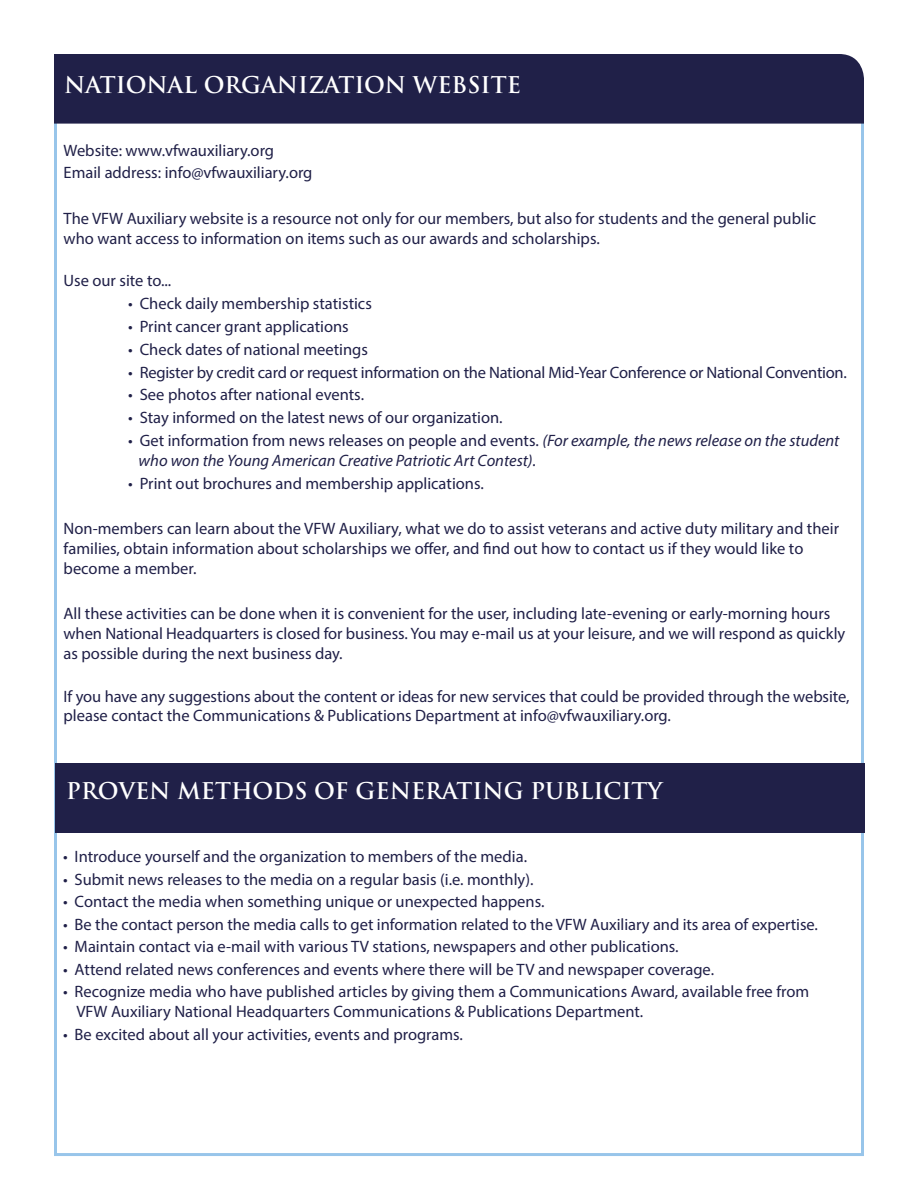
<style>
.page{position:relative;width:918px;height:1188px;background:#fff}
.page>*{position:absolute;margin:0;border:0;box-sizing:border-box;transform-origin:0 0}
.t1{font:700 22.5px "Trajan Pro";color:#fff}
.t2{font:16.5px/19.8px "Myriad Pro";color:#202048}
.t3{font:italic 16.5px/19.8px "Myriad Pro";color:#202048}
.s1{font-style:normal}
</style>
<div class="page">
<div style="left:54px;top:54px;width:810px;height:70px;background:#202048"></div>
<div style="left:56px;top:763px;width:810px;height:70px;background:#202048"></div>
<h1 class="t1" style="left:64px;top:71px;width:458px">NATIONAL ORGANIZATION WEBSITE</h1>
<p class="t2" style="left:64px;top:138px;width:250px;line-height:22.8px">Website: www.vfwauxiliary.org<br>Email address: info@vfwauxiliary.org</p>
<p class="t2" style="left:64px;top:208px;width:754px">The VFW Auxiliary website is a resource not only for our members, but also for students and the general public who want access to information on items such as our awards and scholarships.</p>
<p class="t2" style="left:64px;top:271px;width:109px">Use our site to...</p>
<p class="t2" style="left:128px;top:294px;width:245px">• Check daily membership statistics</p>
<p class="t2" style="left:128px;top:316px;width:222px">• Print cancer grant applications</p>
<p class="t2" style="left:128px;top:339px;width:241px">• Check dates of national meetings</p>
<p class="t2" style="left:128px;top:362px;width:720px">• Register by credit card or request information on the National Mid-Year Conference or National Convention.</p>
<p class="t2" style="left:128px;top:385px;width:237px">• See photos after national events.</p>
<p class="t2" style="left:128px;top:408px;width:376px">• Stay informed on the latest news of our organization.</p>
<p class="t3" style="left:139px;top:430px;width:702px;text-indent:-11px"><span class="s1">• Get information from news releases on people and events.</span> (For example, the news release on the student who won the Young American Creative Patriotic Art Contest).</p>
<p class="t2" style="left:128px;top:473px;width:357px">• Print out brochures and membership applications.</p>
<p class="t2" style="left:64px;top:519px;width:777px">Non-members can learn about the VFW Auxiliary, what we do to assist veterans and active duty military and their families, obtain information about scholarships we offer, and find out how to contact us if they would like to become a member.</p>
<p class="t2" style="left:64px;top:604px;width:783px">All these activities can be done when it is convenient for the user, including late-evening or early-morning hours when National Headquarters is closed for business. You may e-mail us at your leisure, and we will respond as quickly as possible during the next business day.</p>
<p class="t2" style="left:64px;top:686px;width:787px">If you have any suggestions about the content or ideas for new services that could be provided through the website, please contact the Communications &amp; Publications Department at info@vfwauxiliary.org.</p>
<h1 class="t1" style="left:66px;top:777px;width:598px">PROVEN METHODS OF GENERATING PUBLICITY</h1>
<p class="t2" style="left:63px;top:847px;width:466px">• Introduce yourself and the organization to members of the media.</p>
<p class="t2" style="left:63px;top:869px;width:472px">• Submit news releases to the media on a regular basis (i.e. monthly).</p>
<p class="t2" style="left:63px;top:892px;width:483px">• Contact the media when something unique or unexpected happens.</p>
<p class="t2" style="left:63px;top:914px;width:757px">• Be the contact person the media calls to get information related to the VFW Auxiliary and its area of expertise.</p>
<p class="t2" style="left:63px;top:937px;width:617px">• Maintain contact via e-mail with various TV stations, newspapers and other publications.</p>
<p class="t2" style="left:63px;top:959px;width:653px">• Attend related news conferences and events where there will be TV and newspaper coverage.</p>
<p class="t2" style="left:76px;top:982px;width:734px;text-indent:-13px">• Recognize media who have published articles by giving them a Communications Award, available free from<br>VFW Auxiliary National Headquarters Communications &amp; Publications Department.</p>
<p class="t2" style="left:63px;top:1024px;width:401px">• Be excited about all your activities, events and programs.</p>
</div>
